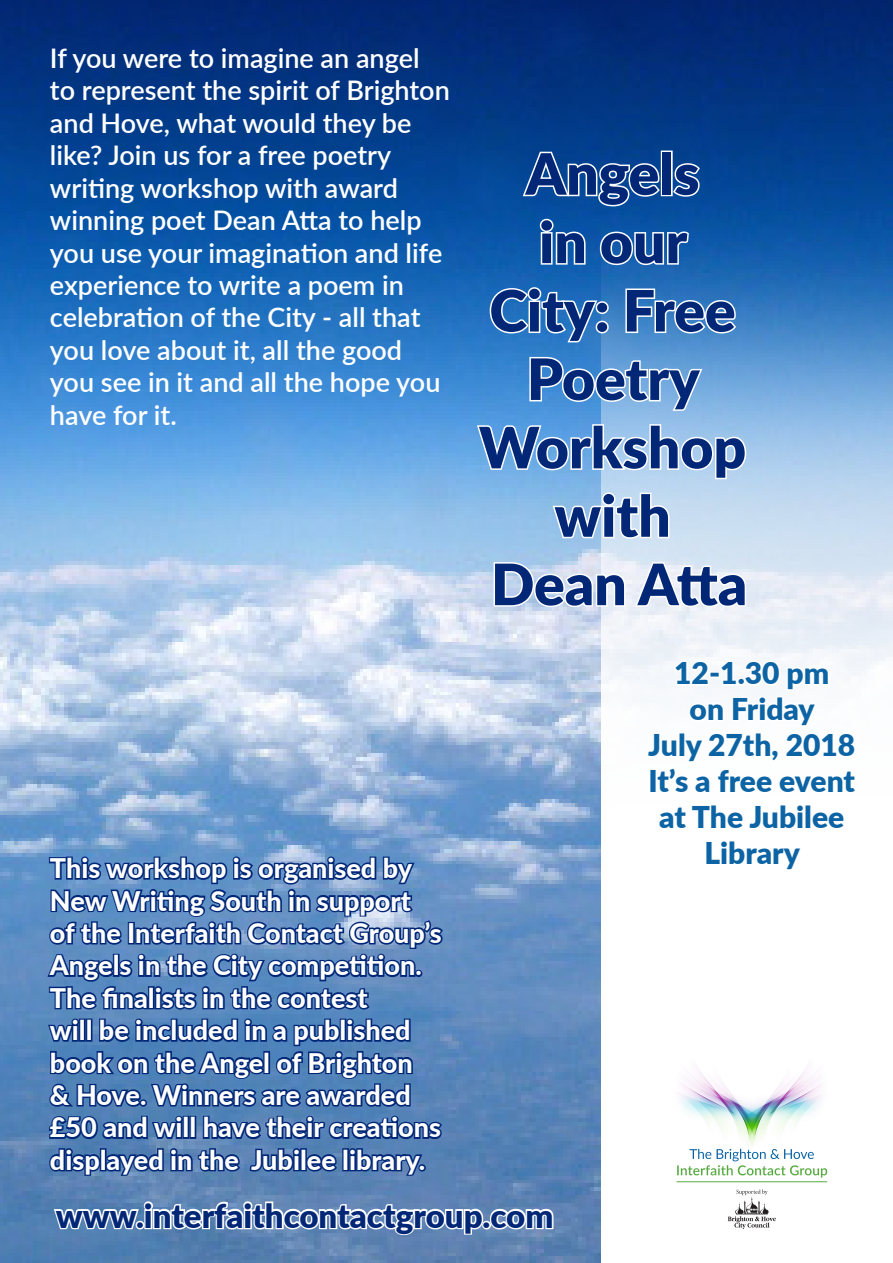
<style>
.page{position:relative;width:893px;height:1263px;background:#fff}
.page>*{position:absolute;margin:0;border:0;box-sizing:border-box;transform-origin:0 0}
.t1{font:900 57px/68.4px "Lato";color:#022777;text-align:center}
.t2{font:900 33px "Lato";color:#022777}
.t3{font:900 30px/36px "Lato";color:#0d64a5;text-align:center}
.t4{font:600 27px/32.4px "Lato";color:#fff}
.t5{font:800 27px/32.4px "Lato";color:#fff}
</style>
<div class="page">
<img style="left:0;top:0;width:602px;height:1263px">
<img style="left:602px;top:0;width:291px;height:1183px">
<img style="left:655px;top:1050px;width:193px;height:113px">
<svg style="left:677px;top:1149px;width:150px;height:28px"></svg>
<hr style="left:677px;top:1181px;width:150px;height:1px;background:#56ab40">
<svg style="left:728px;top:1189px;width:48px;height:40px"></svg>
<svg style="left:645px;top:658px;width:214px;height:266px"></svg>
<svg style="left:45px;top:840px;width:510px;height:423px;background:#4e76ae"></svg>
<svg style="left:520px;top:149px;width:142px;height:59px"></svg>
<div style="left:661px;top:151px;width:12px;height:45px;border:3px solid #fff"></div>
<svg style="left:671px;top:161px;width:31px;height:38px"></svg>
<svg style="left:537px;top:216px;width:50px;height:50px"></svg>
<svg style="left:598px;top:230px;width:93px;height:37px"></svg>
<svg style="left:488px;top:285px;width:123px;height:59px"></svg>
<svg style="left:624px;top:287px;width:114px;height:48px"></svg>
<svg style="left:528px;top:355px;width:177px;height:57px"></svg>
<svg style="left:475px;top:423px;width:273px;height:58px"></svg>
<svg style="left:551px;top:490px;width:120px;height:53px"></svg>
<svg style="left:492px;top:560px;width:135px;height:49px"></svg>
<svg style="left:633px;top:560px;width:115px;height:49px"></svg>
<p class="t4" style="left:50px;top:41px;width:401px">If you were to imagine an angel to represent the spirit of Brighton and Hove, what would they be like? Join us for a free poetry writing workshop with award winning poet Dean Atta to help you use your imagination and life experience to write a poem in celebration of the City - all that you love about it, all the good you see in it and all the hope you have for it.</p>
<p class="t5" style="left:50px;top:851px;width:393px">This workshop is organised by<br>New Writing South in support of the Interfaith Contact Group’s<br>Angels in the City competition.<br>The finalists in the contest<br>will be included in a published book on the Angel of Brighton<br>&amp; Hove. Winners are awarded £50 and will have their creations displayed in the Jubilee library.</p>
<p class="t1" style="left:489px;top:137px;width:248px">Angels<br>in our<br>City: Free<br>Poetry</p>
<p class="t1" style="left:479px;top:411px;width:269px">Workshop with</p>
<p class="t1" style="left:491px;top:548px;width:258px">Dean Atta</p>
<p class="t3" style="left:674px;top:654px;width:157px">12-1.30 pm</p>
<p class="t3" style="left:690px;top:690px;width:127px">on Friday</p>
<p class="t3" style="left:648px;top:726px;width:209px">July 27th, 2018</p>
<p class="t3" style="left:648px;top:762px;width:208px">It’s a free event at The Jubilee<br>Library</p>
<p class="t2" style="left:56px;top:1191px;width:499px">www.interfaithcontactgroup.com</p>
</div>
